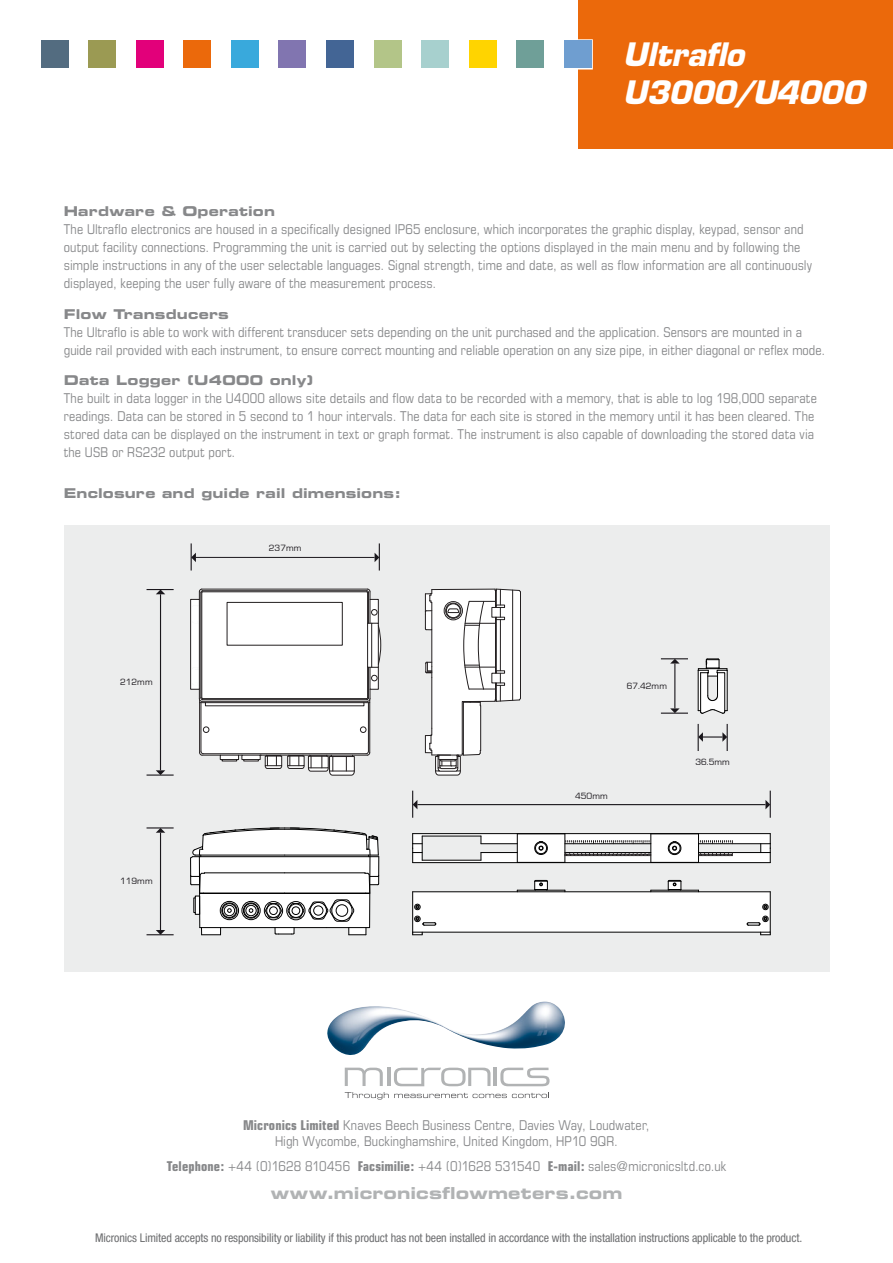
<style>
.page{position:relative;width:893px;height:1263px;background:#fff}
.page>*{position:absolute;margin:0;border:0;box-sizing:border-box;transform-origin:0 0}
.t1{font:italic 700 31.5px/37.8px "Eurostile";letter-spacing:-.01em;color:#fff}
.t2{font:16.5px "Eurostile Bold Extended Two";letter-spacing:.01em;color:#b1b3b4}
.t3{font:condensed 13.5px/18px "Eurostile";letter-spacing:.01em;color:#87888a}
.t4{font:13.5px "Eurostile Bold Extended Two";letter-spacing:.015em;color:#87888a}
.t5{font:condensed 12px "Helvetica Neue";letter-spacing:-.01em;color:#6d6e70}
.t6{font:9.3px "Eurostile";color:#1a171c}
.s1{font-weight:700}
</style>
<div class="page">
<div style="left:578px;top:0;width:315px;height:149px;background:#eb690b"></div>
<div style="left:136px;top:40px;width:28px;height:28px;background:#e2007a"></div>
<div style="left:183px;top:40px;width:28px;height:28px;background:#eb690b"></div>
<div style="left:231px;top:40px;width:28px;height:28px;background:#39a9dc"></div>
<div style="left:278px;top:40px;width:28px;height:28px;background:#8175b0"></div>
<div style="left:326px;top:40px;width:28px;height:28px;background:#436595"></div>
<div style="left:373px;top:40px;width:28px;height:28px;background:#b3c588"></div>
<div style="left:421px;top:40px;width:28px;height:28px;background:#a7d0ce"></div>
<div style="left:469px;top:40px;width:28px;height:28px;background:#ffd400"></div>
<div style="left:516px;top:40px;width:28px;height:28px;background:#6f9f98"></div>
<div style="left:563px;top:39px;width:30px;height:31px;border:2px solid #fff"></div>
<div style="left:564px;top:40px;width:28px;height:28px;background:#6f9ed0"></div>
<div style="left:41px;top:40px;width:28px;height:28px;background:#536c80"></div>
<div style="left:88px;top:40px;width:28px;height:28px;background:#9b9a53"></div>
<div style="left:64px;top:525px;width:765px;height:447px;background:#eceded"></div>
<hr style="left:196px;top:557px;width:179px;height:1px;background:#1a171c">
<svg style="left:375px;top:543px;width:5px;height:27px"></svg>
<svg style="left:191px;top:543px;width:5px;height:27px"></svg>
<hr style="left:160px;top:833px;width:1px;height:97px;background:#1a171c">
<svg style="left:147px;top:827px;width:27px;height:6px"></svg>
<svg style="left:147px;top:930px;width:27px;height:5px"></svg>
<hr style="left:160px;top:594px;width:1px;height:176px;background:#1a171c">
<svg style="left:147px;top:589px;width:27px;height:5px"></svg>
<svg style="left:147px;top:770px;width:27px;height:5px"></svg>
<svg style="left:190px;top:588px;width:581px;height:512px"></svg>
<h1 class="t1" style="left:623px;top:39px;width:243px">Ultraflo<br>U3000/U4000</h1>
<p class="t4" style="left:64px;top:206px;width:213px">Hardware &amp; Operation</p>
<p class="t3" style="left:64px;top:221px;width:750px">The Ultraflo electronics are housed in a specifically designed IP65 enclosure, which incorporates the graphic display, keypad, sensor and output facility connections. Programming the unit is carried out by selecting the options displayed in the main menu and by following the simple instructions in any of the user selectable languages. Signal strength, time and date, as well as flow information are all continuously displayed, keeping the user fully aware of the measurement process.</p>
<p class="t4" style="left:64px;top:309px;width:167px">Flow Transducers</p>
<p class="t3" style="left:64px;top:324px;width:763px">The Ultraflo is able to work with different transducer sets depending on the unit purchased and the application. Sensors are mounted in a guide rail provided with each instrument, to ensure correct mounting and reliable operation on any size pipe, in either diagonal or reflex mode.</p>
<p class="t4" style="left:64px;top:376px;width:251px">Data Logger (U4000 only)</p>
<p class="t3" style="left:64px;top:391px;width:755px">The built in data logger in the U4000 allows site details and flow data to be recorded with a memory, that is able to log 198,000 separate readings. Data can be stored in 5 second to 1 hour intervals. The data for each site is stored in the memory until it has been cleared. The stored data can be displayed on the instrument in text or graph format. The instrument is also capable of downloading the stored data via the USB or RS232 output port.</p>
<p class="t4" style="left:64px;top:488px;width:339px">Enclosure and guide rail dimensions:</p>
<p class="t6" style="left:120px;top:677px;width:34px">212mm</p>
<p class="t6" style="left:120px;top:877px;width:34px">119mm</p>
<p class="t6" style="left:269px;top:544px;width:34px">237mm</p>
<p class="t6" style="left:627px;top:681px;width:42px">67.42mm</p>
<p class="t6" style="left:575px;top:791px;width:34px">450mm</p>
<p class="t6" style="left:695px;top:757px;width:36px">36.5mm</p>
<p class="t3" style="left:243px;top:1118px;width:408px;line-height:16.2px;text-align:center"><span class="s1">Micronics Limited</span> Knaves Beech Business Centre, Davies Way, Loudwater,<br>High Wycombe, Buckinghamshire, United Kingdom, HP10 9QR.</p>
<p class="t3" style="left:167px;top:1158px;width:561px"><span class="s1">Telephone:</span> +44 (0)1628 810456 <span class="s1">Facsimilie:</span> +44 (0)1628 531540 <span class="s1">E-mail:</span> sales@micronicsltd.co.uk</p>
<p class="t2" style="left:271px;top:1187px;width:353px">www.micronicsflowmeters.com</p>
<p class="t5" style="left:95px;top:1234px;width:708px">Micronics Limited accepts no responsibility or liability if this product has not been installed in accordance with the installation instructions applicable to the product.</p>
</div>
